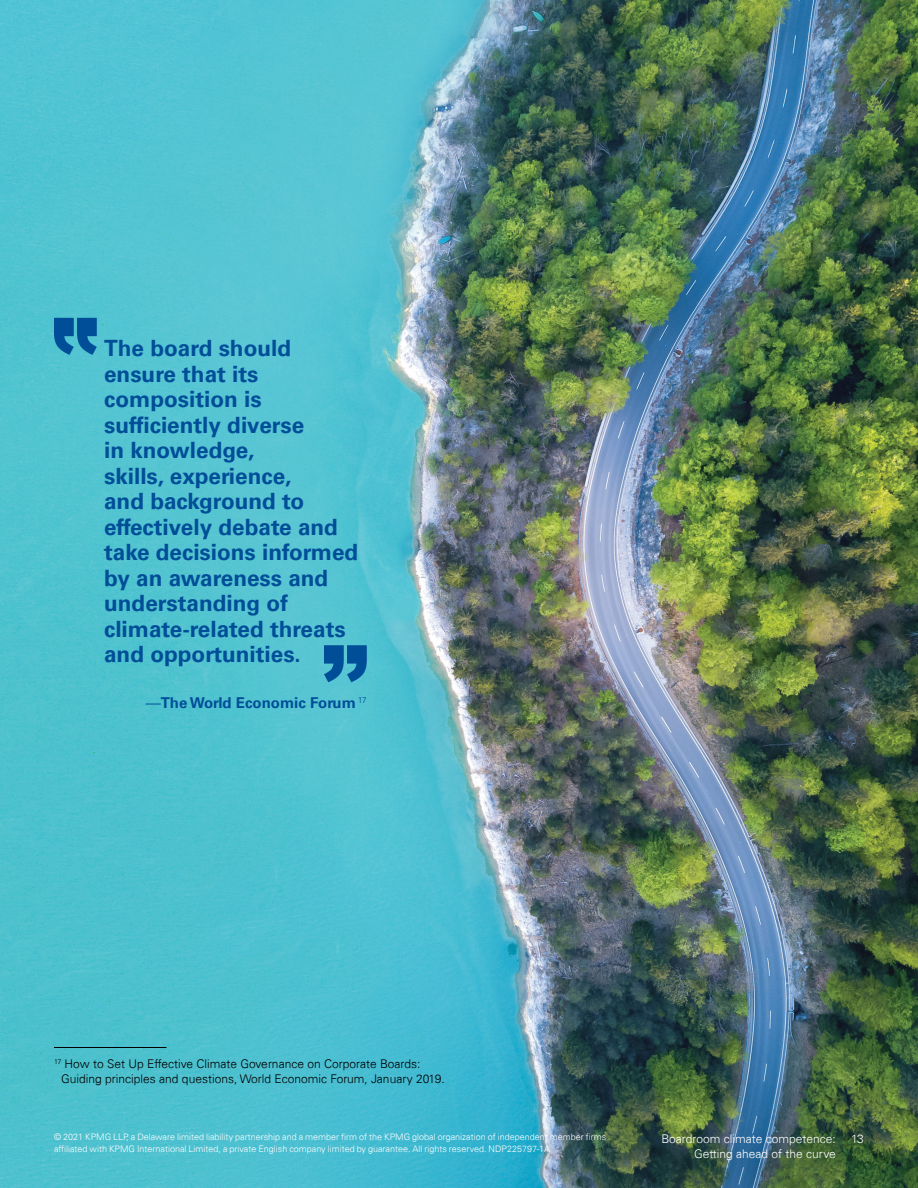
<style>
.page{position:relative;width:918px;height:1188px;background:#fff}
.page>*{position:absolute;margin:0;border:0;box-sizing:border-box;transform-origin:0 0}
.t1{font:700 22.5px/25.5px "Univers 65";color:#004e98}
.t2{font:700 15px "Univers 65";color:#004e98}
.t3{font:300 12px/15px "Univers 45";color:#000}
.t4{font:300 12px/15px "Univers 45";color:#fff;text-align:right}
.t5{font:300 9px/12px "Univers 45";color:#fff}
.s1{font-family:"Univers 45";font-weight:300}
</style>
<div class="page">
<img style="left:0;top:0;width:918px;height:1188px">
<hr style="left:54px;top:1047px;width:112px;height:1px;background:#000">
<svg style="left:54px;top:318px;width:43px;height:37px"></svg>
<svg style="left:324px;top:645px;width:43px;height:37px"></svg>
<p class="t1" style="left:104px;top:336px;width:256px">The board should ensure that its composition is sufficiently diverse<br>in knowledge,<br>skills, experience,<br>and background to effectively debate and take decisions informed by an awareness and understanding of climate-related threats and opportunities.</p>
<h2 class="t2" style="left:146px;top:694px;width:223px"><span class="s1">—</span>The World Economic Forum <sup>17</sup></h2>
<h3 class="t3" style="left:61px;top:1056px;width:385px;text-indent:-7px"><sup>17</sup> How to Set Up Effective Climate Governance on Corporate Boards:<br>Guiding principles and questions, World Economic Forum, January 2019.</h3>
<p class="t5" style="left:54px;top:1131px;width:554px">© 2021 KPMG LLP, a Delaware limited liability partnership and a member firm of the KPMG global organization of independent member firms affiliated with KPMG International Limited, a private English company limited by guarantee. All rights reserved. NDP225797-1A</p>
<h3 class="t4" style="left:661px;top:1131px;width:176px">Boardroom climate competence:<br>Getting ahead of the curve</h3>
<h3 class="t4" style="left:851px;top:1131px;width:14px">13</h3>
</div>
